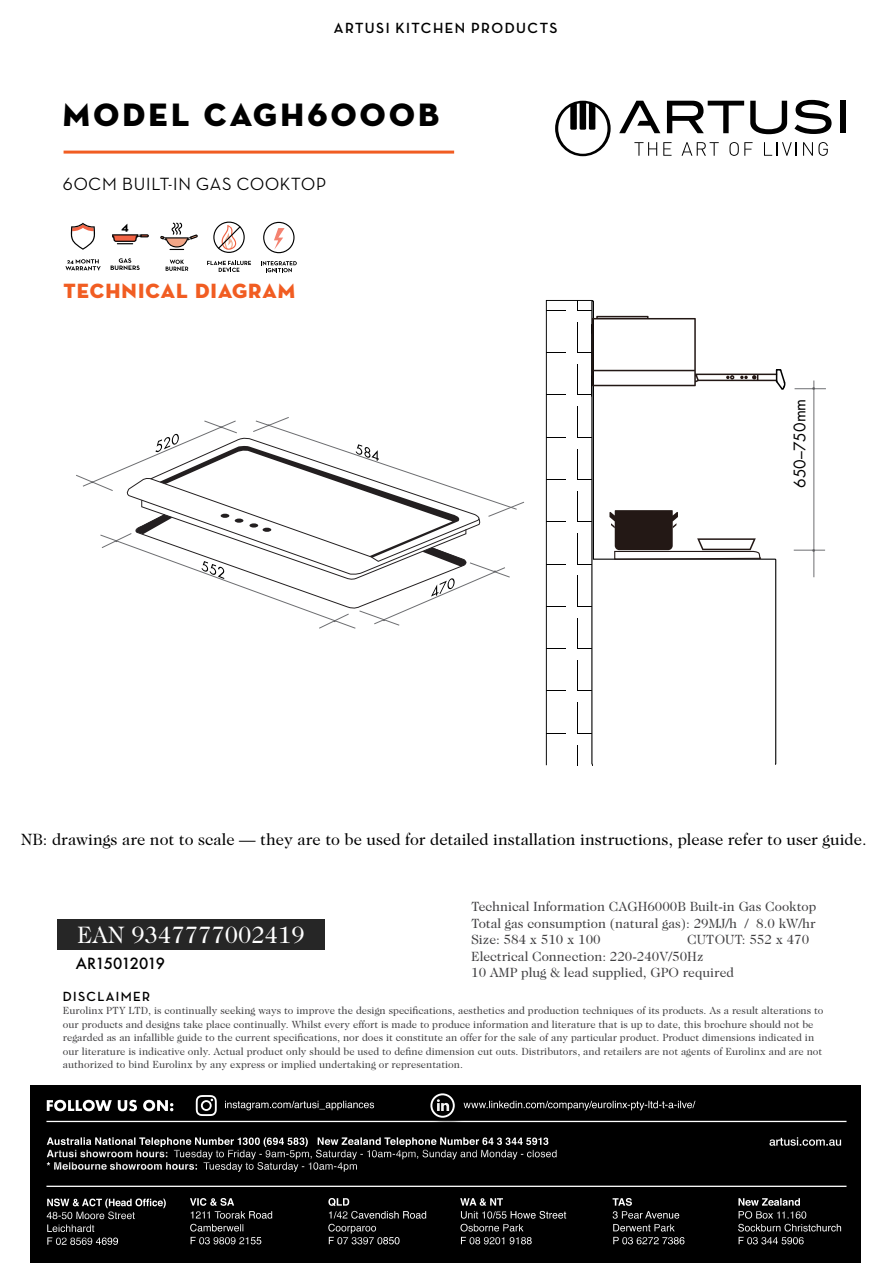
<style>
.page{position:relative;width:893px;height:1263px;background:#fff}
.page>*{position:absolute;margin:0;border:0;box-sizing:border-box;transform-origin:0 0}
.t1{font:33px "Neutraface Display Titling";letter-spacing:.1em;color:#000}
.t2{font:24px "Caslon 224 Std";color:#fff}
.t3{font:21px "Neutraface Display Titling";letter-spacing:.05em;color:#f15d22}
.t4{font:500 18px "Neutraface Display";letter-spacing:.05em;color:#000}
.t5{font:16.5px "Caslon 224 Std";color:#000}
.t6{font:15.6px "Futura Std";color:#000}
.t7{font:700 15px "Neutraface Display";letter-spacing:.1em;color:#000}
.t8{font:500 15px "Futura";letter-spacing:-.055em;color:#000}
.t9{font:13.5px/16.5px "Caslon 224 Std";color:#414042;text-align:justify}
.t10{font:700 13.5px "Neutraface Display";letter-spacing:.1em;color:#000}
.t11{font:10.5px/13.5px "Caslon 224 Std";color:#414042}
.t12{font:6.6px "Futura Std";color:#5a5a5d}
.t13{font:4.5px "Futura Std";color:#59595c}
</style>
<div class="page">
<div style="left:57px;top:919px;width:268px;height:31px;background:#262626"></div>
<div style="left:31px;top:1085px;width:830px;height:178px;background:#000"></div>
<hr style="left:794px;top:550px;width:31px;height:1px;background:#6e6f72">
<hr style="left:795px;top:388px;width:31px;height:1px;background:#6e6f72">
<hr style="left:814px;top:380px;width:1px;height:197px;background:#6e6f72">
<svg style="left:546px;top:300px;width:239px;height:465px"></svg>
<svg style="left:555px;top:101px;width:56px;height:55px"></svg>
<svg style="left:619px;top:101px;width:41px;height:32px"></svg>
<div style="left:840px;top:101px;width:5px;height:32px;background:#000"></div>
<svg style="left:794px;top:100px;width:37px;height:34px"></svg>
<svg style="left:750px;top:101px;width:37px;height:33px"></svg>
<svg style="left:667px;top:101px;width:77px;height:32px"></svg>
<svg style="left:634px;top:142px;width:23px;height:14px"></svg>
<svg style="left:663px;top:142px;width:8px;height:14px"></svg>
<svg style="left:681px;top:142px;width:38px;height:14px"></svg>
<svg style="left:729px;top:142px;width:24px;height:14px"></svg>
<svg style="left:764px;top:142px;width:33px;height:14px"></svg>
<svg style="left:803px;top:142px;width:25px;height:14px"></svg>
<hr style="left:64px;top:151px;width:390px;height:3px;background:#f15d22">
<svg style="left:196px;top:1095px;width:21px;height:21px"></svg>
<svg style="left:47px;top:1100px;width:126px;height:11px"></svg>
<svg style="left:225px;top:1101px;width:149px;height:9px"></svg>
<svg style="left:467px;top:1101px;width:228px;height:9px"></svg>
<hr style="left:46px;top:1186px;width:800px;height:1px;background:#fff">
<hr style="left:46px;top:1121px;width:800px;height:1px;background:#fff">
<svg style="left:47px;top:1137px;width:510px;height:35px"></svg>
<svg style="left:769px;top:1137px;width:72px;height:9px"></svg>
<svg style="left:47px;top:1198px;width:119px;height:47px"></svg>
<div style="left:736px;top:1221px;width:118px;height:23px;background:#000;opacity:.68"></div>
<div style="left:736px;top:1209px;width:83px;height:22px;background:#000"></div>
<svg style="left:738px;top:1198px;width:103px;height:33px"></svg>
<div style="left:326px;top:1221px;width:62px;height:25px;background:#000;opacity:.68"></div>
<div style="left:327px;top:1209px;width:112px;height:22px;background:#000"></div>
<svg style="left:328px;top:1198px;width:98px;height:46px"></svg>
<div style="left:458px;top:1221px;width:78px;height:23px;background:#000;opacity:.68"></div>
<div style="left:459px;top:1209px;width:120px;height:22px;background:#000"></div>
<svg style="left:460px;top:1198px;width:106px;height:33px"></svg>
<div style="left:611px;top:1222px;width:76px;height:22px;background:#000;opacity:.68"></div>
<div style="left:610px;top:1209px;width:81px;height:22px;background:#000"></div>
<svg style="left:613px;top:1198px;width:66px;height:33px"></svg>
<svg style="left:256px;top:1237px;width:5px;height:7px"></svg>
<div style="left:188px;top:1221px;width:68px;height:23px;background:#000;opacity:.68"></div>
<div style="left:189px;top:1209px;width:96px;height:22px;background:#000"></div>
<svg style="left:190px;top:1198px;width:82px;height:33px"></svg>
<div style="left:428px;top:1091px;width:39px;height:39px;background:#000;opacity:.68"></div>
<div style="left:430px;top:1093px;width:25px;height:25px;border:2px solid #fff;border-radius:50%"></div>
<svg style="left:437px;top:1099px;width:12px;height:12px"></svg>
<svg style="left:76px;top:417px;width:448px;height:212px"></svg>
<svg style="left:70px;top:223px;width:25px;height:27px"></svg>
<svg style="left:65px;top:259px;width:36px;height:11px"></svg>
<svg style="left:111px;top:258px;width:29px;height:12px"></svg>
<svg style="left:112px;top:224px;width:37px;height:20px"></svg>
<svg style="left:160px;top:223px;width:38px;height:27px"></svg>
<svg style="left:166px;top:260px;width:22px;height:11px"></svg>
<svg style="left:213px;top:221px;width:32px;height:32px"></svg>
<svg style="left:207px;top:261px;width:44px;height:11px"></svg>
<svg style="left:263px;top:222px;width:32px;height:31px"></svg>
<svg style="left:261px;top:261px;width:36px;height:11px"></svg>
<h3 class="t7" style="left:334px;top:20px;width:225px">ARTUSI KITCHEN PRODUCTS</h3>
<h1 class="t1" style="left:63px;top:94px;width:378px">MODEL CAGH6000B</h1>
<h3 class="t4" style="left:63px;top:174px;width:265px">60CM BUILT-IN GAS COOKTOP</h3>
<h3 class="t3" style="left:64px;top:278px;width:233px">TECHNICAL DIAGRAM</h3>
<p class="t13" style="left:91px;top:480px;width:4px">•</p>
<p class="t13" style="left:115px;top:538px;width:4px">•</p>
<p class="t13" style="left:220px;top:424px;width:4px">•</p>
<p class="t13" style="left:267px;top:422px;width:4px">•</p>
<p class="t13" style="left:334px;top:618px;width:4px">•</p>
<p class="t13" style="left:383px;top:617px;width:4px">•</p>
<p class="t13" style="left:494px;top:569px;width:4px">•</p>
<p class="t12" style="left:812px;top:384px;width:5px">•</p>
<h3 class="t6" style="left:790px;top:488px;width:91px;rotate:-90deg">650–750mm</h3>
<p class="t12" style="left:812px;top:546px;width:5px">•</p>
<h3 class="t5" style="left:21px;top:830px;width:847px">NB: drawings are not to scale — they are to be used for detailed installation instructions, please refer to user guide.</h3>
<h2 class="t2" style="left:77px;top:921px;width:229px">EAN 9347777002419</h2>
<h3 class="t8" style="left:76px;top:953px;width:91px">AR15012019</h3>
<p class="t9" style="left:471px;top:898px;width:347px">Technical Information CAGH6000B Built-in Gas Cooktop Total gas consumption (natural gas): 29MJ/h / 8.0 kW/hr Size: 584 x 510 x 100</p>
<p class="t9" style="left:471px;top:931px;width:340px;text-align:left;text-indent:216px">CUTOUT: 552 x 470<br>Electrical Connection: 220-240V/50Hz<br>10 AMP plug &amp; lead supplied, GPO required</p>
<p class="t10" style="left:63px;top:989px;width:89px">DISCLAIMER</p>
<p class="t11" style="left:63px;top:1004px;width:762px">Eurolinx PTY LTD, is continually seeking ways to improve the design specifications, aesthetics and production techniques of its products. As a result alterations to our products and designs take place continually. Whilst every effort is made to produce information and literature that is up to date, this brochure should not be regarded as an infallible guide to the current specifications, nor does it constitute an offer for the sale of any particular product. Product dimensions indicated in our literature is indicative only. Actual product only should be used to define dimension cut outs. Distributors, and retailers are not agents of Eurolinx and are not authorized to bind Eurolinx by any express or implied undertaking or representation.</p>
</div>
